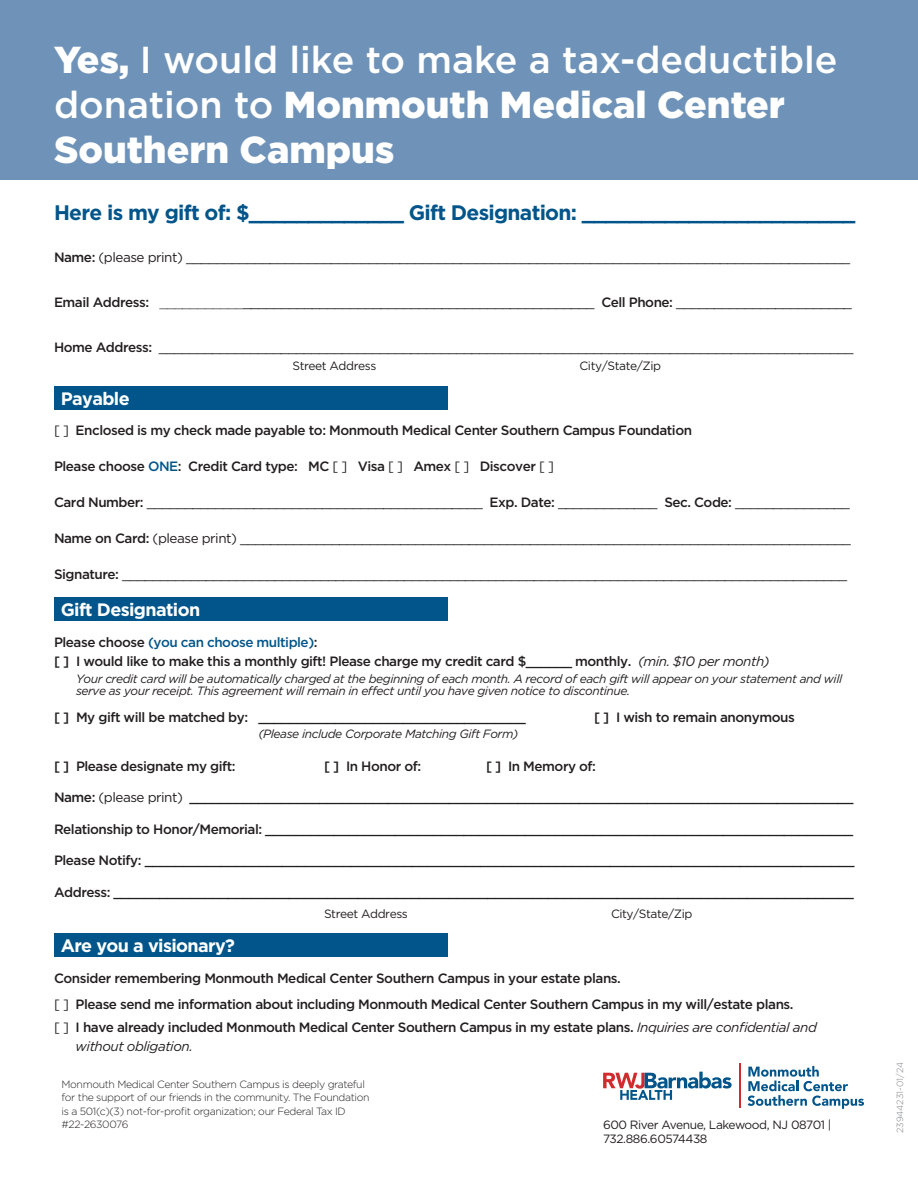
<style>
.page{position:relative;width:918px;height:1188px;background:#fff}
.page>*{position:absolute;margin:0;border:0;box-sizing:border-box;transform-origin:0 0}
.t1{font:500 37.5px/45px "Gotham";color:#fff}
.t2{font:700 21px "Gotham";letter-spacing:-.035em;color:#01558a}
.t3{font:700 18px "Gotham";letter-spacing:-.035em;color:#fff}
.t4{font:500 13.5px/19.5px "Gotham";letter-spacing:-.035em;color:#231f20}
.t5{font:13.5px "Gotham";letter-spacing:-.035em;color:#231f20}
.t6{font:italic 12px/12px "Gotham";letter-spacing:-.035em;color:#231f20}
.t7{font:12px/14.4px "Gotham";letter-spacing:-.035em;color:#231f20}
.t8{font:300 10.5px/13.5px "Gotham";letter-spacing:-.035em;color:#231f20}
.t9{font:300 9px "Gotham";color:#808285}
.s1{font-weight:900}
.s2{font-weight:500}
.s3{font-weight:300}
.s4{font-weight:400}
.s5{color:#01558a}
.s6{font-weight:400;font-style:italic}
</style>
<div class="page">
<div style="left:0;top:0;width:918px;height:180px;background:#6f93b8"></div>
<div style="left:54px;top:386px;width:393px;height:24px;background:#01558a"></div>
<div style="left:54px;top:597px;width:393px;height:24px;background:#01558a"></div>
<div style="left:54px;top:934px;width:393px;height:23px;background:#01558a"></div>
<svg style="left:603px;top:1072px;width:129px;height:28px"></svg>
<svg style="left:748px;top:1066px;width:116px;height:43px"></svg>
<hr style="left:739px;top:1063px;width:2px;height:45px;background:#d02b2f">
<h1 class="t1" style="left:54px;top:37px;width:785px"><span class="s1">Yes,</span> I would like to make a tax-deductible donation to <span class="s1">Monmouth Medical Center<br>Southern Campus</span></h1>
<h2 class="t2" style="left:54px;top:198px;width:803px">Here is my gift of: $_____________ Gift Designation: _______________________</h2>
<p class="t5" style="left:54px;top:249px;width:798px"><span class="s2">Name:</span> (please print) _______________________________________________________________________________________</p>
<p class="t5" style="left:54px;top:294px;width:800px"><span class="s2">Email Address:</span> <span class="s3">___________</span>______________________________________________ <span class="s2">Cell Phone:</span> _______________________</p>
<p class="t5" style="left:54px;top:339px;width:801px"><span class="s2">Home Address:</span> ___________________________________________________________________________________________</p>
<p class="t7" style="left:293px;top:359px;width:85px">Street Address</p>
<p class="t7" style="left:580px;top:359px;width:83px">City/State/Zip</p>
<h3 class="t3" style="left:61px;top:387px;width:70px">Payable</h3>
<p class="t4" style="left:54px;top:421px;width:640px"><span class="s4">[ ]</span> Enclosed is my check made payable to: Monmouth Medical Center Southern Campus Foundation</p>
<p class="t4" style="left:54px;top:457px;width:502px">Please choose <span class="s5">ONE</span>: Credit Card type: MC <span class="s4">[ ]</span> Visa <span class="s4">[ ]</span> Amex <span class="s4">[ ]</span> Discover <span class="s4">[ ]</span></p>
<p class="t5" style="left:54px;top:494px;width:798px"><span class="s2">Card Number:</span> ____________________________________________ <span class="s2">Exp. Date:</span> _____________ <span class="s2">Sec. Code:</span> _______________</p>
<p class="t5" style="left:54px;top:530px;width:798px"><span class="s2">Name on Card:</span> (please print) ________________________________________________________________________________</p>
<p class="t5" style="left:54px;top:566px;width:795px"><span class="s2">Signature:</span> _______________________________________________________________________________________________</p>
<h3 class="t3" style="left:61px;top:598px;width:141px">Gift Designation</h3>
<p class="t4" style="left:54px;top:632px;width:717px">Please choose <span class="s5">(you can choose multiple)</span>:<br>[ ] I would like to make this a monthly gift! Please charge my credit card $______ monthly. <span class="s6">(min. $10 per month)</span></p>
<p class="t6" style="left:76px;top:672px;width:768px">Your credit card will be automatically charged at the beginning of each month. A record of each gift will appear on your statement and will serve as your receipt. This agreement will remain in effect until you have given notice to discontinue.</p>
<p class="t4" style="left:54px;top:707px;width:473px">[ ] My gift will be matched by: ___________________________________</p>
<p class="t4" style="left:594px;top:707px;width:202px">[ ] I wish to remain anonymous</p>
<p class="t6" style="left:259px;top:727px;width:261px">(Please include Corporate Matching Gift Form)</p>
<p class="t4" style="left:54px;top:756px;width:183px">[ ] Please designate my gift:</p>
<p class="t4" style="left:324px;top:756px;width:99px">[ ] In Honor of:</p>
<p class="t4" style="left:486px;top:756px;width:112px">[ ] In Memory of:</p>
<p class="t4" style="left:54px;top:788px;width:801px">Name: <span class="s4">(please print)</span> _______________________________________________________________________________________</p>
<p class="t4" style="left:54px;top:819px;width:801px">Relationship to Honor/Memorial: _____________________________________________________________________________</p>
<p class="t4" style="left:54px;top:851px;width:802px">Please Notify: _____________________________________________________________________________________________</p>
<p class="t4" style="left:54px;top:882px;width:801px">Address: _________________________________________________________________________________________________</p>
<p class="t7" style="left:324px;top:906px;width:85px">Street Address</p>
<p class="t7" style="left:611px;top:906px;width:83px">City/State/Zip</p>
<h3 class="t3" style="left:61px;top:934px;width:176px">Are you a visionary?</h3>
<p class="t4" style="left:54px;top:965px;width:741px;line-height:26.2px">Consider remembering Monmouth Medical Center Southern Campus in your estate plans.<br><span class="s4">[ ]</span> Please send me information about including Monmouth Medical Center Southern Campus in my will/estate plans.</p>
<p class="t4" style="left:76px;top:1017px;width:743px;text-indent:-22px"><span class="s4">[ ]</span> I have already included Monmouth Medical Center Southern Campus in my estate plans. <span class="s6">Inquiries are confidential and without obligation.</span></p>
<p class="t8" style="left:62px;top:1077px;width:310px">Monmouth Medical Center Southern Campus is deeply grateful for the support of our friends in the community. The Foundation is a 501(c)(3) not-for-profit organization; our Federal Tax ID #22-2630076</p>
<p class="t7" style="left:603px;top:1117px;width:230px">600 River Avenue, Lakewood, NJ 08701 |<br>732.886.60574438</p>
<p class="t9" style="left:894px;top:1133px;width:73px;rotate:-90deg">23944231-01/24</p>
</div>
